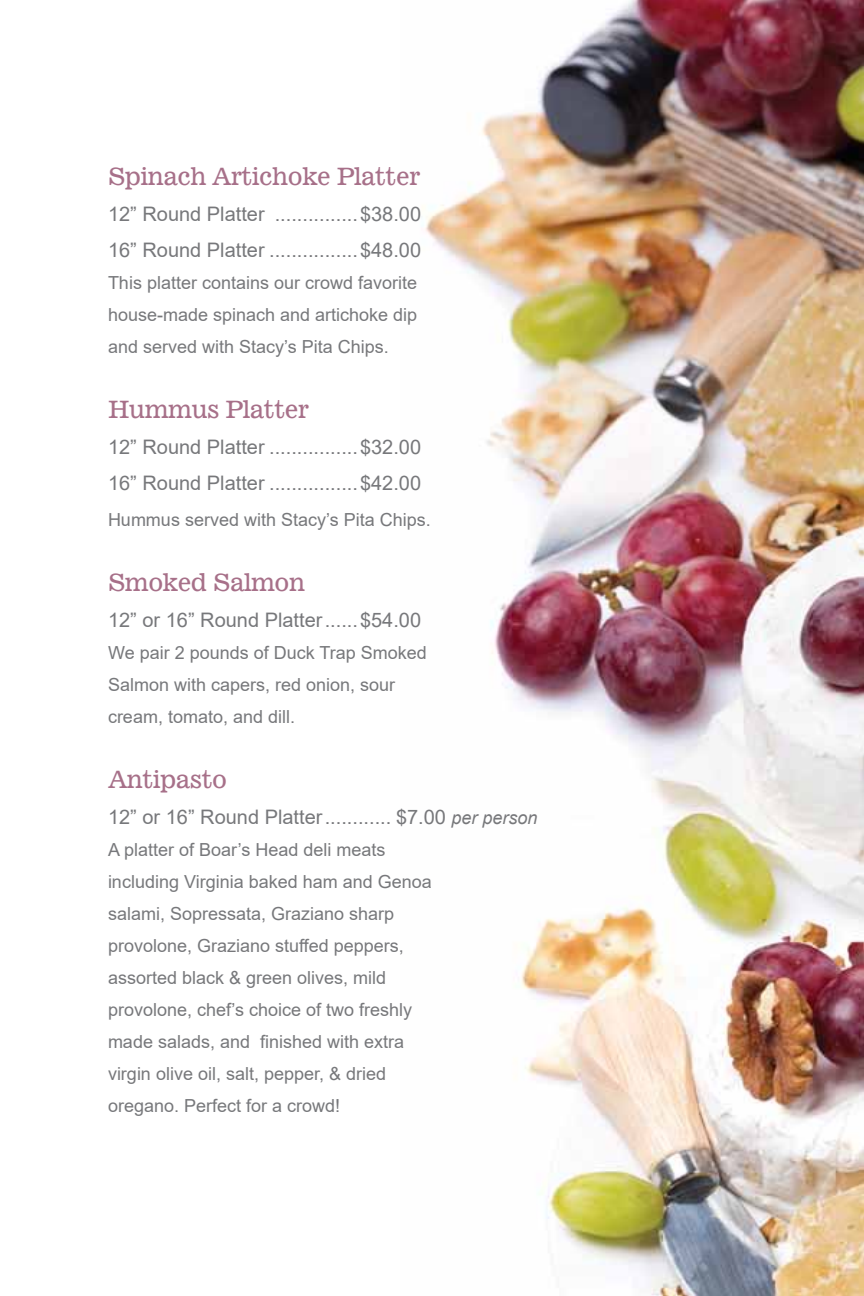
<style>
.page{position:relative;width:864px;height:1296px;background:#fff}
.page>*{position:absolute;margin:0;border:0;box-sizing:border-box;transform-origin:0 0}
.t1{font:24px "News 701 BT Roman A";letter-spacing:-.015em;color:#a77089}
.t2{font:20px/36px "Arial";color:#77787b}
.t3{font:18px/32px "Arial";color:#77787b}
.s1{font-style:italic;font-size:18px}
</style>
<div class="page">
<img style="left:425px;top:0;width:439px;height:1296px">
<h1 class="t1" style="left:108px;top:162px;width:314px">Spinach Artichoke Platter</h1>
<p class="t2" style="left:108px;top:196px;width:315px">12” Round Platter ...............$38.00<br>16” Round Platter ................$48.00</p>
<p class="t3" style="left:108px;top:267px;width:311px;text-align:justify">This platter contains our crowd favorite house-made spinach and artichoke dip and served with Stacy’s Pita Chips.</p>
<h1 class="t1" style="left:108px;top:395px;width:202px">Hummus Platter</h1>
<p class="t2" style="left:108px;top:429px;width:315px">12” Round Platter ................$32.00<br>16” Round Platter ................$42.00</p>
<p class="t3" style="left:108px;top:504px;width:324px">Hummus served with Stacy’s Pita Chips.</p>
<h1 class="t1" style="left:108px;top:568px;width:199px">Smoked Salmon</h1>
<p class="t2" style="left:108px;top:602px;width:315px">12” or 16” Round Platter......$54.00</p>
<p class="t3" style="left:108px;top:636px;width:320px">We pair 2 pounds of Duck Trap Smoked<br>Salmon with capers, red onion, sour cream, tomato, and dill.</p>
<h1 class="t1" style="left:108px;top:764px;width:121px">Antipasto</h1>
<p class="t2" style="left:108px;top:799px;width:431px">12” or 16” Round Platter............ $7.00 <span class="s1">per person</span></p>
<p class="t3" style="left:108px;top:833px;width:325px">A platter of Boar’s Head deli meats including Virginia baked ham and Genoa salami, Sopressata, Graziano sharp provolone, Graziano stuffed peppers, assorted black &amp; green olives, mild provolone, chef’s choice of two freshly made salads, and finished with extra virgin olive oil, salt, pepper, &amp; dried oregano. Perfect for a crowd!</p>
</div>
